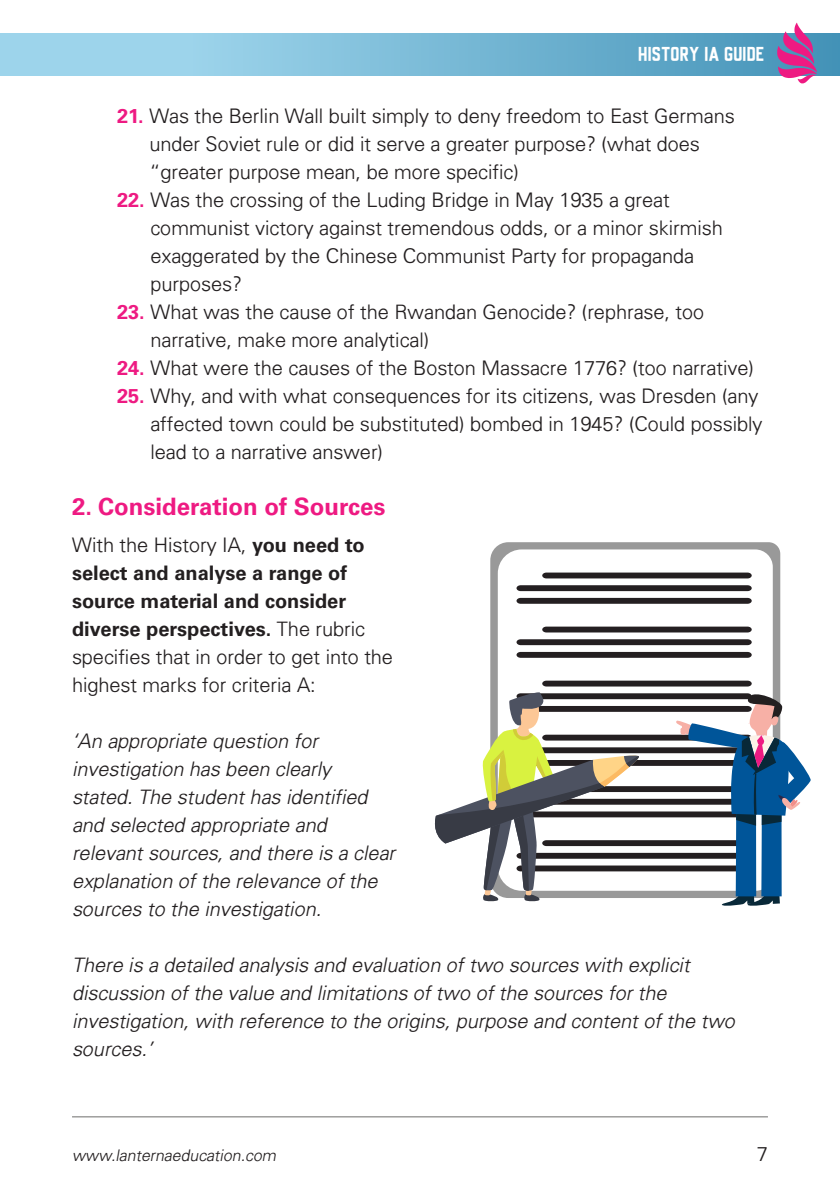
<style>
.page{position:relative;width:840px;height:1191px;background:#fff}
.page>*{position:absolute;margin:0;border:0;box-sizing:border-box;transform-origin:0 0}
.t1{font:700 24px "Univers LT Std";color:#ee1a82}
.t2{font:300 20px/28px "Univers";color:#231f20}
.t3{font:italic 300 20px/28px "Univers";color:#231f20}
.t4{font:700 20px/28px "Univers LT Std";color:#231f20}
.t5{font:18px "Universal Knowledge";color:#fff}
.t6{font:italic 300 16px "Univers";color:#231f20}
.s1{font-family:"Univers LT Std";font-weight:700;color:#ee1a82}
.s2{font-family:"Univers LT Std";font-weight:700}
.s3{font-family:"Univers";font-weight:300}
</style>
<div class="page">
<div style="left:0;top:34px;width:840px;height:41px;background:linear-gradient(to right,#acdff4,#4896ba)"></div>
<svg style="left:777px;top:23px;width:39px;height:60px"></svg>
<hr style="left:72px;top:1116px;width:696px;height:1px;background:#6e6d6c">
<svg style="left:490px;top:542px;width:290px;height:139px;background:#a0a0a0"></svg>
<svg style="left:498px;top:549px;width:274px;height:132px"></svg>
<svg style="left:542px;top:573px;width:209px;height:5px"></svg>
<svg style="left:516px;top:585px;width:235px;height:6px"></svg>
<svg style="left:516px;top:598px;width:235px;height:6px"></svg>
<svg style="left:542px;top:627px;width:209px;height:5px"></svg>
<svg style="left:516px;top:639px;width:235px;height:6px"></svg>
<svg style="left:516px;top:652px;width:235px;height:6px"></svg>
<svg style="left:434px;top:681px;width:377px;height:225px"></svg>
<p class="t5" style="left:638px;top:43px;width:128px">HISTORY IA GUIDE</p>
<p class="t2" style="left:149px;top:101px;width:587px;text-indent:-32px"><span class="s1">21.</span> Was the Berlin Wall built simply to deny freedom to East Germans under Soviet rule or did it serve a greater purpose? (what does “greater purpose mean, be more specific)</p>
<p class="t2" style="left:150px;top:185px;width:574px;text-indent:-33px"><span class="s1">22.</span> Was the crossing of the Luding Bridge in May 1935 a great communist victory against tremendous odds, or a minor skirmish exaggerated by the Chinese Communist Party for propaganda purposes?</p>
<p class="t2" style="left:150px;top:297px;width:555px;text-indent:-33px"><span class="s1">23.</span> What was the cause of the Rwandan Genocide? (rephrase, too narrative, make more analytical)</p>
<p class="t2" style="left:117px;top:353px;width:638px"><span class="s1">24.</span> What were the causes of the Boston Massacre 1776? (too narrative)</p>
<p class="t2" style="left:150px;top:381px;width:613px;text-indent:-33px"><span class="s1">25.</span> Why, and with what consequences for its citizens, was Dresden (any affected town could be substituted) bombed in 1945? (Could possibly lead to a narrative answer)</p>
<p class="t1" style="left:72px;top:492px;width:315px">2. Consideration of Sources</p>
<p class="t2" style="left:72px;top:530px;width:294px">With the History IA, <span class="s2">you need to</span></p>
<p class="t4" style="left:72px;top:559px;width:294px">select and analyse a range of source material and consider diverse perspectives. <span class="s3">The rubric</span></p>
<p class="t2" style="left:72px;top:642px;width:322px">specifies that in order to get into the highest marks for criteria A:</p>
<p class="t3" style="left:72px;top:726px;width:329px">‘An appropriate question for investigation has been clearly stated.The studenthas identified and selected appropriate and relevantsources,and there is a clear explanation ofthe relevance ofthe sources to the investigation.</p>
<p class="t3" style="left:72px;top:950px;width:669px">There is a detailed analysis and evaluation oftwo sources with explicit discussion ofthe value and limitations oftwo ofthe sources forthe investigation,with reference to the origins,purpose and contentofthe two sources.’</p>
<p class="t6" style="left:72px;top:1145px;width:209px">www.lanternaeducation.com</p>
<p class="t2" style="left:756px;top:1139px;width:13px">7</p>
</div>
